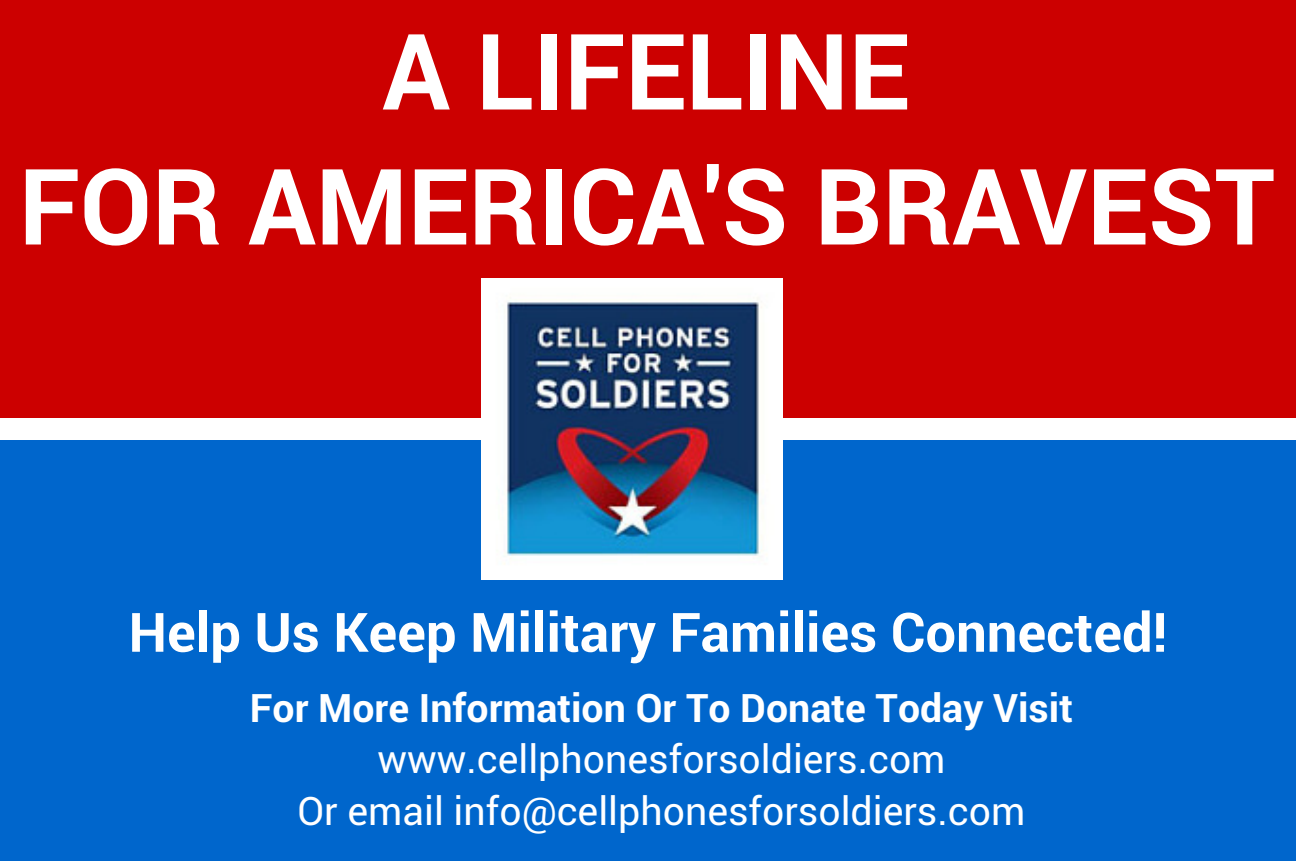
<style>
.page{position:relative;width:1296px;height:861px;background:#fff}
.page>*{position:absolute;margin:0;border:0;box-sizing:border-box;transform-origin:0 0}
.t1{font:700 105.6px "Roboto";color:#fff}
.t2{font:700 54.3px "Roboto";color:#fff}
.t3{font:39.3px/51.6px "Roboto";color:#fff;text-align:center}
.t4{font:700 39.3px "Roboto";color:#fff}
</style>
<div class="page">
<div style="left:0;top:0;width:1296px;height:418px;background:#c00"></div>
<div style="left:0;top:440px;width:1296px;height:421px;background:#06c"></div>
<img style="left:482px;top:278px;width:301px;height:302px">
<h1 class="t1" style="left:382px;top:-1px;width:529px">A LIFELINE</h1>
<h1 class="t1" style="left:19px;top:134px;width:1258px">FOR AMERICA'S BRAVEST</h1>
<h2 class="t2" style="left:129px;top:595px;width:1040px">Help Us Keep Military Families Connected!</h2>
<p class="t4" style="left:250px;top:680px;width:825px">For More Information Or To Donate Today Visit</p>
<p class="t3" style="left:298px;top:732px;width:729px">www.cellphonesforsoldiers.com<br>Or email info@cellphonesforsoldiers.com</p>
</div>
